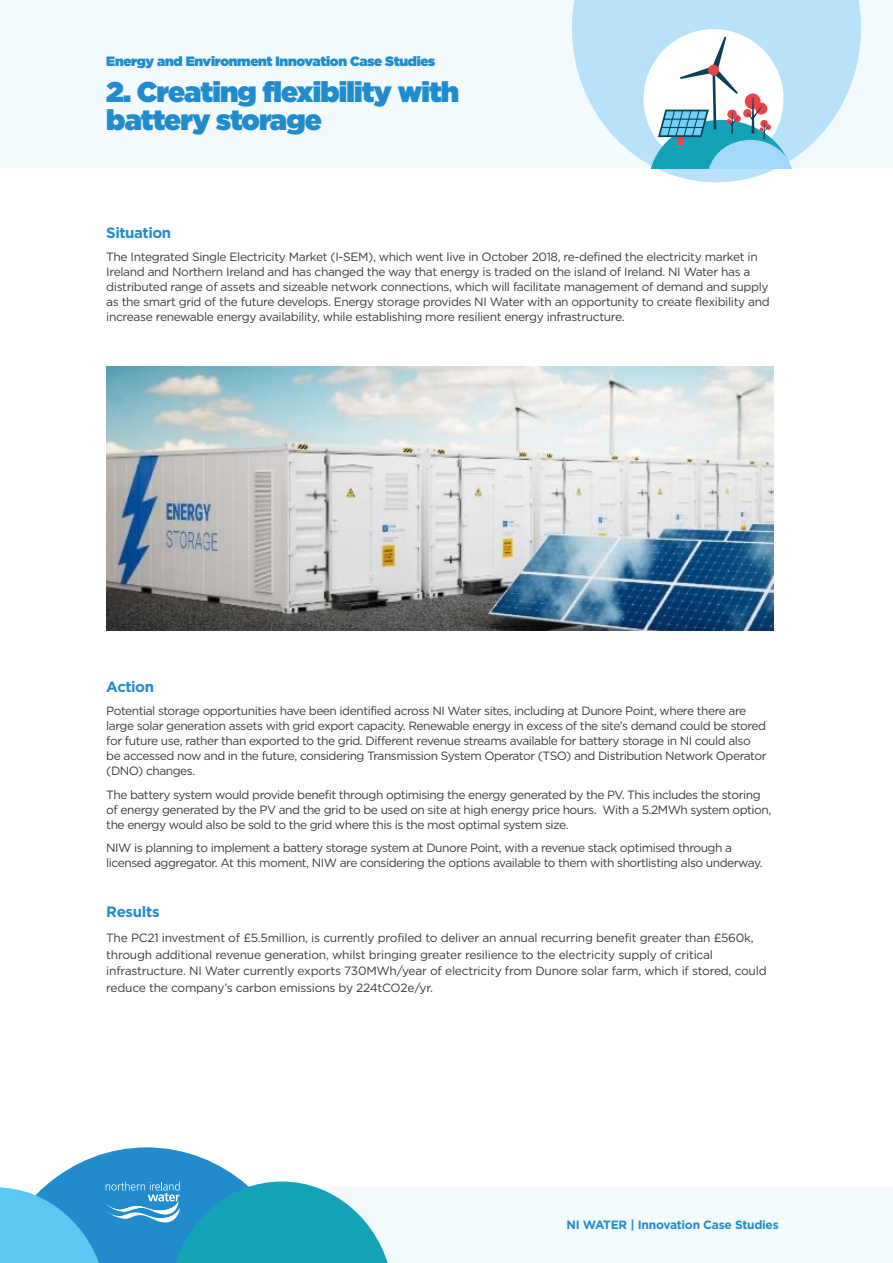
<style>
.page{position:relative;width:893px;height:1263px;background:#fff}
.page>*{position:absolute;margin:0;border:0;box-sizing:border-box;transform-origin:0 0}
.t1{font:28.5px/28.5px "Gotham Ultra";letter-spacing:-.03em;color:#218ccd}
.t2{font:700 15px "Gotham";letter-spacing:-.03em;color:#218ccd}
.t3{font:13.5px "Gotham Ultra";letter-spacing:-.02em;color:#218ccd}
.t4{font:12px/15px "Gotham";letter-spacing:-.04em;color:#3c3c3b}
.t5{font:12px/16.5px "Gotham";letter-spacing:-.02em;color:#3c3c3b}
.t6{font:700 12px "Gotham";letter-spacing:-.02em;color:#218ccd}
</style>
<div class="page">
<div style="left:0;top:0;width:893px;height:168px;background:#f3fafe"></div>
<svg style="left:572px;top:0;width:289px;height:182px;fill:#b7e2fa"></svg>
<div style="left:45px;top:1187px;width:848px;height:75px;background:#f3fafe"></div>
<svg style="left:0;top:1147px;width:391px;height:116px"></svg>
<div style="left:644px;top:29px;width:139px;height:139px;background:#fff;border-radius:50%"></div>
<svg style="left:651px;top:37px;width:141px;height:131px"></svg>
<img style="left:106px;top:367px;width:668px;height:264px">
<p class="t3" style="left:106px;top:54px;width:331px">Energy and Environment Innovation Case Studies</p>
<h1 class="t1" style="left:106px;top:77px;width:355px">2. Creating flexibility with battery storage</h1>
<p class="t2" style="left:106px;top:224px;width:66px">Situation</p>
<p class="t4" style="left:106px;top:249px;width:665px">The Integrated Single Electricity Market (I-SEM), which went live in October 2018, re-defined the electricity market in Ireland and Northern Ireland and has changed the way that energy is traded on the island of Ireland. NI Water has a distributed range of assets and sizeable network connections, which will facilitate management of demand and supply as the smart grid of the future develops. Energy storage provides NI Water with an opportunity to create flexibility and increase renewable energy availability, while establishing more resilient energy infrastructure.</p>
<p class="t2" style="left:106px;top:678px;width:49px">Action</p>
<p class="t4" style="left:106px;top:703px;width:662px">Potential storage opportunities have been identified across NI Water sites, including at Dunore Point, where there are large solar generation assets with grid export capacity. Renewable energy in excess of the site’s demand could be stored for future use, rather than exported to the grid. Different revenue streams available for battery storage in NI could also be accessed now and in the future, considering Transmission System Operator (TSO) and Distribution Network Operator (DNO) changes.</p>
<p class="t4" style="left:106px;top:787px;width:667px">The battery system would provide benefit through optimising the energy generated by the PV. This includes the storing of energy generated by the PV and the grid to be used on site at high energy price hours. With a 5.2MWh system option, the energy would also be sold to the grid where this is the most optimal system size.</p>
<p class="t4" style="left:106px;top:840px;width:658px">NIW is planning to implement a battery storage system at Dunore Point, with a revenue stack optimised through a licensed aggregator. At this moment, NIW are considering the options available to them with shortlisting also underway.</p>
<p class="t2" style="left:106px;top:903px;width:55px">Results</p>
<p class="t5" style="left:106px;top:930px;width:662px">The PC21 investment of £5.5million, is currently profiled to deliver an annual recurring benefit greater than £560k, through additional revenue generation, whilst bringing greater resilience to the electricity supply of critical infrastructure. NI Water currently exports 730MWh/year of electricity from Dunore solar farm, which if stored, could reduce the company’s carbon emissions by 224tCO2e/yr.</p>
<p class="t6" style="left:567px;top:1217px;width:214px">NI WATER | Innovation Case Studies</p>
</div>
